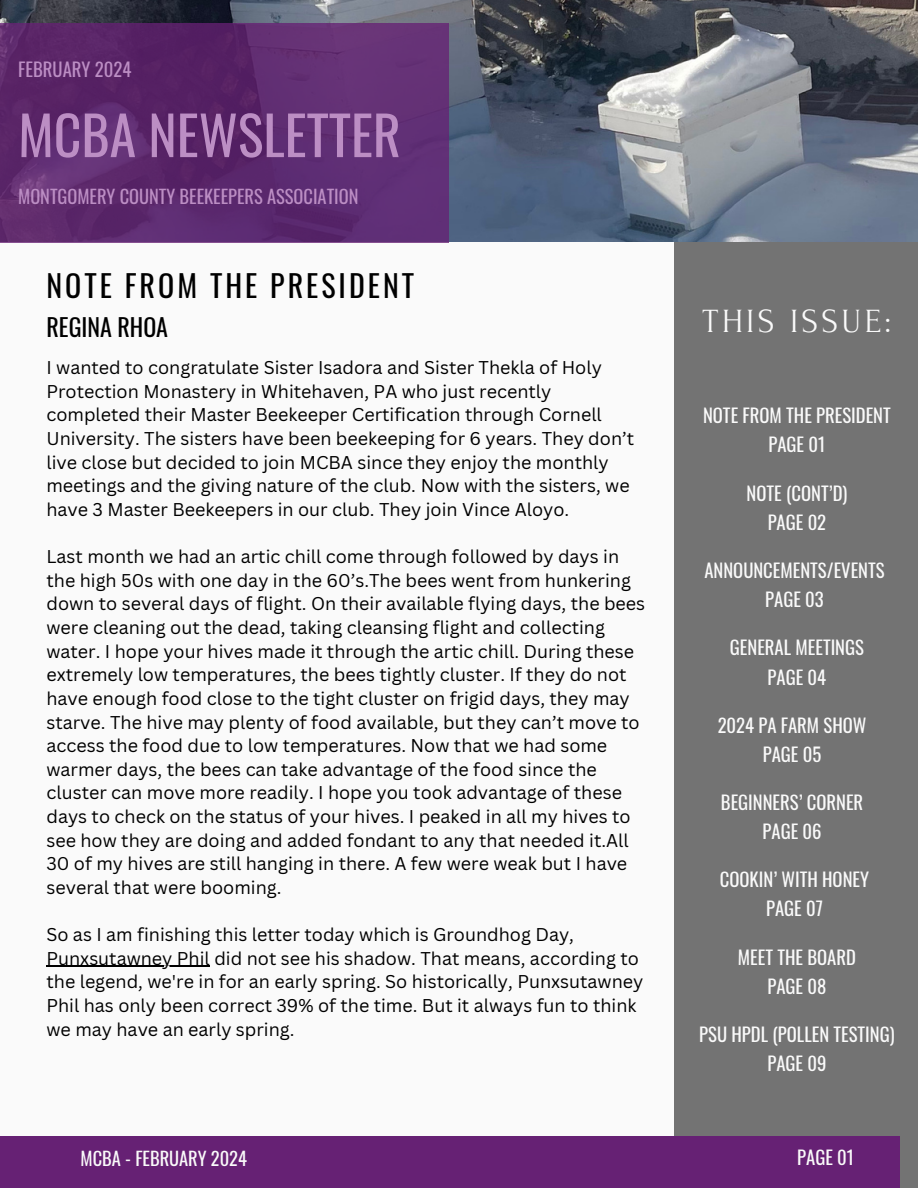
<style>
.page{position:relative;width:918px;height:1188px;background:#fafafa}
.page>*{position:absolute;margin:0;border:0;box-sizing:border-box;transform-origin:0 0}
.t1{font:53.85px "Oswald";color:#bc8ec4}
.t2{font:33.9px "Forum";letter-spacing:.1em;color:#fafafa}
.t3{font:30px "Oswald";letter-spacing:.1em;color:#000}
.t4{font:24px "Oswald";color:#000}
.t5{font:18.75px "Oswald";color:#bc8ec4}
.t6{font:18.6px "Oswald";color:#fafafa}
.t7{font:18.45px "Oswald";color:#bc8ec4}
.t8{font:18.45px "Oswald";color:#fafafa}
.t9{font:18px/23.7px "Canva Sans";color:#000}
</style>
<div class="page">
<img style="left:0;top:0;width:918px;height:242px">
<div style="left:674px;top:242px;width:244px;height:946px;background:#737373"></div>
<div style="left:0;top:23px;width:449px;height:220px;background:linear-gradient(to bottom,#5e296c,#5d2b71)"></div>
<div style="left:0;top:1136px;width:900px;height:52px;background:#662174"></div>
<hr style="left:46px;top:966px;width:164px;height:1px;background:#000">
<h1 class="t5" style="left:18px;top:54px;width:115px">FEBRUARY 2024</h1>
<h5 class="t1" style="left:18px;top:93px;width:384px">MCBA NEWSLETTER</h5>
<h5 class="t7" style="left:18px;top:182px;width:342px">MONTGOMERY COUNTY BEEKEEPERS ASSOCIATION</h5>
<h5 class="t3" style="left:46px;top:263px;width:369px">NOTE FROM THE PRESIDENT</h5>
<h5 class="t4" style="left:46px;top:308px;width:123px">REGINA RHOA</h5>
<h5 class="t9" style="left:46px;top:355px;width:589px">I wanted to congratulate Sister Isadora and Sister Thekla of Holy Protection Monastery in Whitehaven, PA who just recently completed their Master Beekeeper Certification through Cornell University. The sisters have been beekeeping for 6 years. They don’t live close but decided to join MCBA since they enjoy the monthly meetings and the giving nature of the club. Now with the sisters, we have 3 Master Beekeepers in our club. They join Vince Aloyo.</h5>
<h5 class="t9" style="left:46px;top:544px;width:600px">Last month we had an artic chill come through followed by days in the high 50s with one day in the 60’s.The bees went from hunkering down to several days of flight. On their available flying days, the bees were cleaning out the dead, taking cleansing flight and collecting water. I hope your hives made it through the artic chill. During these extremely low temperatures, the bees tightly cluster. If they do not have enough food close to the tight cluster on frigid days, they may starve. The hive may plenty of food available, but they can’t move to access the food due to low temperatures. Now that we had some warmer days, the bees can take advantage of the food since the cluster can move more readily. I hope you took advantage of these days to check on the status of your hives. I peaked in all my hives to see how they are doing and added fondant to any that needed it.All 30 of my hives are still hanging in there. A few were weak but I have several that were booming.</h5>
<h5 class="t9" style="left:46px;top:922px;width:529px">So as I am finishing this letter today which is Groundhog Day,</h5>
<h5 class="t9" style="left:46px;top:946px;width:598px">Punxsutawney Phil did not see his shadow. That means, according to the legend, we're in for an early spring. So historically, Punxsutawney Phil has only been correct 39% of the time. But it always fun to think we may have an early spring.</h5>
<h2 class="t2" style="left:703px;top:303px;width:190px">THIS ISSUE:</h2>
<h5 class="t6" style="left:703px;top:400px;width:189px">NOTE FROM THE PRESIDENT</h5>
<h5 class="t6" style="left:768px;top:430px;width:59px">PAGE 01</h5>
<h5 class="t6" style="left:747px;top:479px;width:102px">NOTE (CONT’D)</h5>
<h5 class="t6" style="left:768px;top:508px;width:60px">PAGE 02</h5>
<h5 class="t6" style="left:704px;top:556px;width:182px">ANNOUNCEMENTS/EVENTS</h5>
<h5 class="t6" style="left:765px;top:585px;width:60px">PAGE 03</h5>
<h5 class="t6" style="left:730px;top:633px;width:136px">GENERAL MEETINGS</h5>
<h5 class="t6" style="left:768px;top:662px;width:60px">PAGE 04</h5>
<h5 class="t6" style="left:718px;top:710px;width:150px">2024 PA FARM SHOW</h5>
<h5 class="t6" style="left:763px;top:740px;width:60px">PAGE 05</h5>
<h3 class="t6" style="left:721px;top:788px;width:144px">BEGINNERS’ CORNER</h3>
<h4 class="t6" style="left:763px;top:817px;width:61px">PAGE 06</h4>
<p class="t6" style="left:720px;top:865px;width:151px">COOKIN’ WITH HONEY</p>
<p class="t6" style="left:766px;top:894px;width:58px">PAGE 07</p>
<p class="t6" style="left:738px;top:942px;width:120px">MEET THE BOARD</p>
<p class="t6" style="left:768px;top:972px;width:60px">PAGE 08</p>
<h5 class="t6" style="left:699px;top:1020px;width:197px">PSU HPDL (POLLEN TESTING)</h5>
<h5 class="t6" style="left:767px;top:1049px;width:60px">PAGE 09</h5>
<h5 class="t8" style="left:81px;top:1144px;width:168px">MCBA - FEBRUARY 2024</h5>
<h5 class="t6" style="left:797px;top:1143px;width:59px">PAGE 01</h5>
</div>
